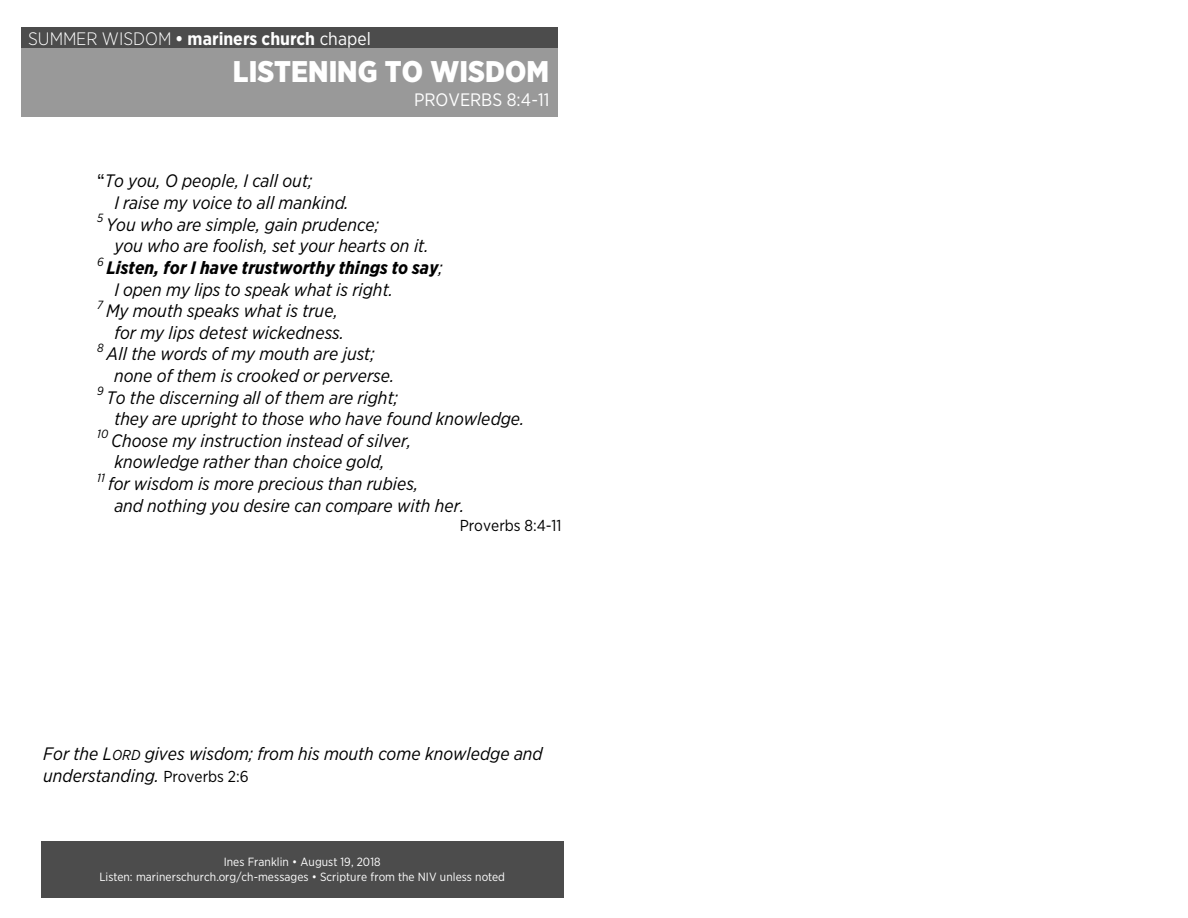
<style>
.page{position:relative;width:1188px;height:918px;background:#fff}
.page>*{position:absolute;margin:0;border:0;box-sizing:border-box;transform-origin:0 0}
.t1{font:900 29.85px "Gotham Narrow";color:#fff}
.t2{font:italic 18px/21.6px "Gotham Narrow";letter-spacing:-.005em;color:#000}
.t3{font:italic 700 18px/21.6px "Gotham Narrow";color:#000}
.t4{font:700 18px "Gotham Narrow";color:#fff}
.t5{font:18px "Gotham Narrow";color:#fff}
.t6{font:15.9px "Gotham Narrow";letter-spacing:-.005em;color:#000}
.t7{font:11.85px/14.4px "Gotham Narrow";letter-spacing:.01em;color:#fff;text-align:center}
.t8{font:italic 11.85px "Gotham Narrow";color:#000}
.s1{font-weight:300}
.s2{font-weight:400}
.s3{font-family:"Helvetica Neue";font-style:normal}
.s4{font-size:14.4px}
.s5{font-style:normal;font-size:15.9px}
</style>
<div class="page">
<div style="left:22px;top:27px;width:536px;height:22px;background:#4c4c4c"></div>
<hr style="left:22px;top:49px;width:536px;height:3px;background:#999">
<div style="left:22px;top:52px;width:536px;height:36px;background:#999"></div>
<div style="left:22px;top:88px;width:536px;height:22px;background:#999"></div>
<div style="left:22px;top:110px;width:536px;height:7px;background:#999"></div>
<div style="left:41px;top:842px;width:523px;height:12px;background:#4c4c4c"></div>
<div style="left:41px;top:854px;width:523px;height:15px;background:#4c4c4c"></div>
<div style="left:41px;top:869px;width:523px;height:14px;background:#4c4c4c"></div>
<div style="left:41px;top:883px;width:523px;height:14px;background:#4c4c4c"></div>
<p class="t4" style="left:28px;top:27px;width:344px"><span class="s1">SUMMER WISDOM</span> • mariners church <span class="s2">chapel</span></p>
<h1 class="t1" style="left:233px;top:52px;width:318px">LISTENING TO WISDOM</h1>
<p class="t5" style="left:414px;top:89px;width:137px">PROVERBS 8:4-11</p>
<p class="t2" style="left:114px;top:170px;width:236px;text-indent:-17px"><span class="s3">“</span>To you, O people, I call out;<br>I raise my voice to all mankind.</p>
<p class="t8" style="left:97px;top:211px;width:8px">5</p>
<p class="t2" style="left:114px;top:213px;width:316px;text-indent:-8px">You who are simple, gain prudence;<br>you who are foolish, set your hearts on it.</p>
<p class="t8" style="left:97px;top:254px;width:8px">6</p>
<p class="t3" style="left:114px;top:257px;width:330px;text-indent:-8px">Listen, for I have trustworthy things to say<span class="s2">;<br>I open my lips to speak what is right.</span></p>
<p class="t8" style="left:97px;top:297px;width:7px">7</p>
<p class="t2" style="left:106px;top:300px;width:239px;text-align:center">My mouth speaks what is true, for my lips detest wickedness.</p>
<p class="t8" style="left:97px;top:341px;width:8px">8</p>
<p class="t2" style="left:114px;top:343px;width:282px;text-indent:-8px">All the words of my mouth are just; none of them is crooked or perverse.</p>
<p class="t8" style="left:97px;top:384px;width:8px">9</p>
<p class="t2" style="left:114px;top:386px;width:411px;text-indent:-8px">To the discerning all of them are right;<br>they are upright to those who have found knowledge.</p>
<p class="t8" style="left:97px;top:427px;width:13px">10</p>
<p class="t2" style="left:111px;top:429px;width:302px">Choose my instruction instead of silver, knowledge rather than choice gold,</p>
<p class="t8" style="left:97px;top:470px;width:9px">11</p>
<p class="t2" style="left:114px;top:472px;width:351px;text-indent:-6px">for wisdom is more precious than rubies,<br>and nothing you desire can compare with her.</p>
<p class="t6" style="left:460px;top:515px;width:103px">Proverbs 8:4-11</p>
<p class="t2" style="left:43px;top:742px;width:501px">For the L<span class="s4">ORD</span> gives wisdom; from his mouth come knowledge and understanding. <span class="s5">Proverbs 2:6</span></p>
<p class="t7" style="left:99px;top:855px;width:407px">Ines Franklin • August 19, 2018<br>Listen: marinerschurch.org/ch-messages • Scripture from the NIV unless noted</p>
</div>
